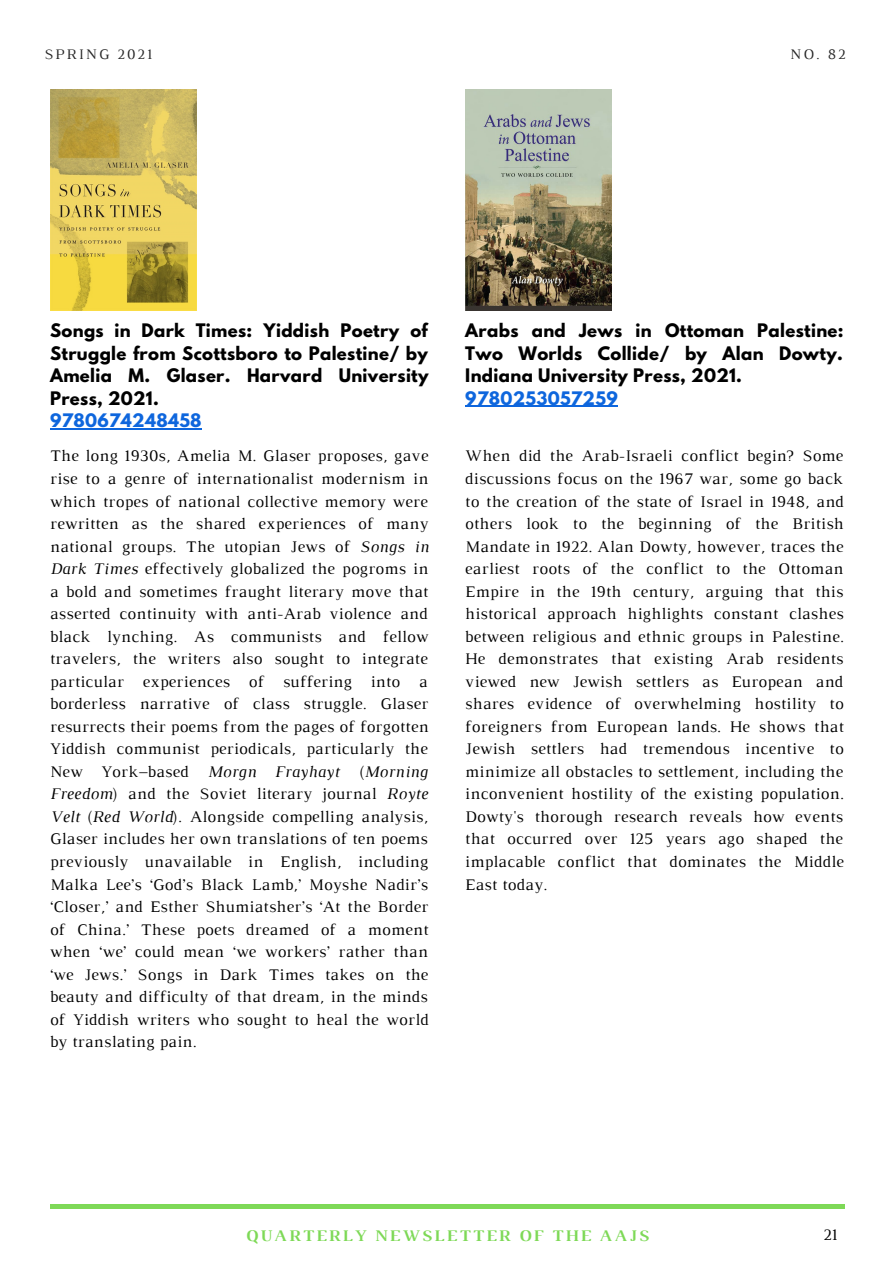
<style>
.page{position:relative;width:894px;height:1264px;background:#fff}
.page>*{position:absolute;margin:0;border:0;box-sizing:border-box;transform-origin:0 0}
.t1{font:16.5px/22.5px "Luthier";letter-spacing:.02em;color:#000;text-align:justify}
.t2{font:700 16.5px/22.5px "League Spartan";letter-spacing:.02em;color:#000;text-align:justify}
.t3{font:700 16.5px "Luthier";letter-spacing:.13em;color:#7ed957}
.t4{font:700 16.5px "League Spartan";letter-spacing:.02em;color:#0e66dd}
.t5{font:14.85px "Luthier";letter-spacing:.14em;color:#252525}
.s1{font-style:italic}
</style>
<div class="page">
<hr style="left:50px;top:1204px;width:794px;height:4px;background:#7ed957">
<img style="left:50px;top:89px;width:146px;height:221px">
<img style="left:465px;top:89px;width:146px;height:221px">
<hr style="left:50px;top:428px;width:152px;height:1px;background:#0e66dd">
<hr style="left:465px;top:406px;width:153px;height:1px;background:#0e66dd">
<p class="t5" style="left:44px;top:49px;width:109px">SPRING 2021</p>
<p class="t5" style="left:790px;top:49px;width:57px">NO. 82</p>
<p class="t2" style="left:50px;top:321px;width:380px">Songs in Dark Times: Yiddish Poetry of Struggle from Scottsboro to Palestine/ by Amelia M. Glaser. Harvard University Press, 2021.</p>
<p class="t4" style="left:50px;top:412px;width:153px">9780674248458</p>
<p class="t2" style="left:465px;top:321px;width:380px">Arabs and Jews in Ottoman Palestine:<br>Two Worlds Collide/ by Alan Dowty.<br>Indiana University Press, 2021.</p>
<p class="t4" style="left:465px;top:390px;width:154px">9780253057259</p>
<p class="t1" style="left:50px;top:446px;width:380px">The long 1930s, Amelia M. Glaser proposes, gave rise to a genre of internationalist modernism in which tropes of national collective memory were rewritten as the shared experiences of many national groups. The utopian Jews of <span class="s1">Songs in Dark Times</span> effectively globalized the pogroms in a bold and sometimes fraught literary move that asserted continuity with anti-Arab violence and black lynching. As communists and fellow travelers, the writers also sought to integrate particular experiences of suffering into a borderless narrative of class struggle. Glaser resurrects their poems from the pages of forgotten Yiddish communist periodicals, particularly the New York–based <span class="s1">Morgn Frayhayt</span> (<span class="s1">Morning Freedom</span>) and the Soviet literary journal <span class="s1">Royte Velt</span> (<span class="s1">Red World</span>). Alongside compelling analysis, Glaser includes her own translations of ten poems previously unavailable in English, including Malka Lee’s ‘God’s Black Lamb,’ Moyshe Nadir’s ‘Closer,’ and Esther Shumiatsher’s ‘At the Border of China.’ These poets dreamed of a moment when ‘we’ could mean ‘we workers’ rather than ‘we Jews.’ Songs in Dark Times takes on the beauty and difficulty of that dream, in the minds of Yiddish writers who sought to heal the world by translating pain.</p>
<p class="t1" style="left:465px;top:446px;width:380px">When did the Arab-Israeli conflict begin? Some discussions focus on the 1967 war, some go back to the creation of the state of Israel in 1948, and others look to the beginning of the British Mandate in 1922. Alan Dowty, however, traces the earliest roots of the conflict to the Ottoman Empire in the 19th century, arguing that this historical approach highlights constant clashes between religious and ethnic groups in Palestine.<br>He demonstrates that existing Arab residents viewed new Jewish settlers as European and shares evidence of overwhelming hostility to foreigners from European lands. He shows that Jewish settlers had tremendous incentive to minimize all obstacles to settlement, including the inconvenient hostility of the existing population.<br>Dowty's thorough research reveals how events that occurred over 125 years ago shaped the implacable conflict that dominates the Middle East today.</p>
<p class="t3" style="left:245px;top:1229px;width:404px">QUARTERLY NEWSLETTER OF THE AAJS</p>
<p class="t1" style="left:823px;top:1224px;width:15px">21</p>
</div>
